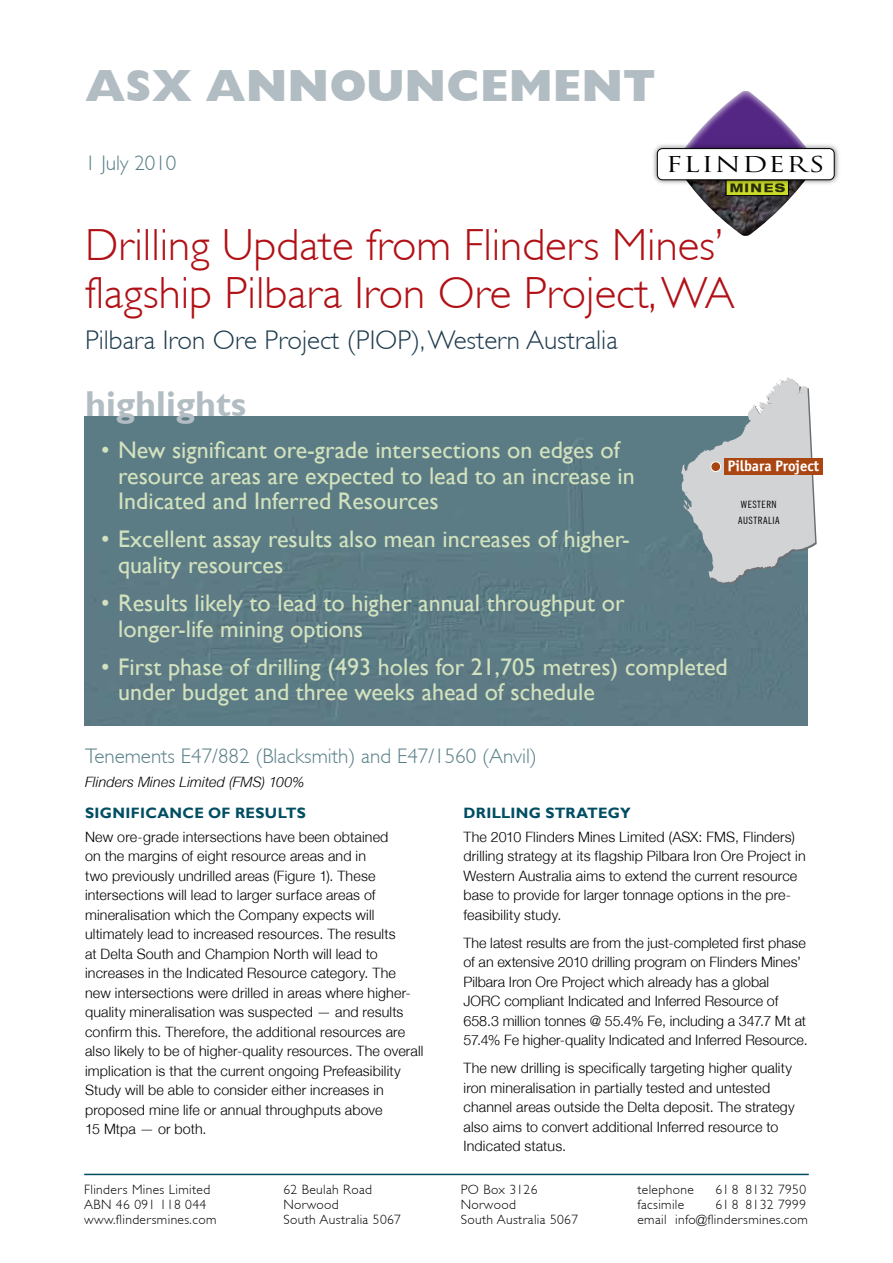
<style>
.page{position:relative;width:893px;height:1263px;background:#fff}
.page>*{position:absolute;margin:0;border:0;box-sizing:border-box;transform-origin:0 0}
.t1{font:300 45px/48px "Gill Sans";color:#b11116}
.t2{font:800 45px "Gill Sans";color:#b2bdc3}
.t3{font:700 36px "Gill Sans";color:#b2bdc3}
.t4{font:300 27px "Gill Sans";color:#1f3c4e}
.t5{font:24px/25.5px "Gill Sans";color:#d3e2be}
.t6{font:21.3px "Trajan Pro";letter-spacing:.05em;color:#000;scale:1.3 1}
.t7{font:300 21px "Gill Sans";color:#577e87}
.t8{font:15.15px "Officina Sans ITCTT Bold";color:#fff}
.t9{font:700 15px "Gill Sans";letter-spacing:.02em;color:#014e62}
.t10{font:300 14.25px/19.5px "Helvetica Neue";letter-spacing:.01em;color:#000}
.t11{font:italic 300 14.25px "Helvetica Neue";letter-spacing:.015em;color:#000}
.t12{font:300 13.5px/15px "Gill Sans";letter-spacing:.025em;color:#000}
.t13{font:800 expanded 11.7px "Helvetica Neue";letter-spacing:.13em;color:#000}
.t14{font:condensed 10.05px/15.3px "News Gothic BT";letter-spacing:.05em;color:#000}
</style>
<div class="page">
<div style="left:84px;top:416px;width:724px;height:310px;background:#5b7c85"></div>
<hr style="left:84px;top:1174px;width:725px;height:1px;background:#014e62">
<svg style="left:681px;top:377px;width:136px;height:207px"></svg>
<div style="left:711px;top:462px;width:10px;height:9px;background:#aa4611;border-radius:50%"></div>
<div style="left:710px;top:461px;width:11px;height:11px;border:1px solid #fff;border-radius:50%"></div>
<div style="left:724px;top:458px;width:98px;height:16px;background:#aa4611"></div>
<svg style="left:690px;top:91px;width:111px;height:145px"></svg>
<div style="left:726px;top:180px;width:62px;height:16px;background:#cbdb2a"></div>
<div style="left:726px;top:180px;width:63px;height:16px;border:1px solid #070404"></div>
<img style="left:653px;top:141px;width:186px;height:47px">
<div style="left:657px;top:149px;width:177px;height:31px;background:#fff;border-radius:5px"></div>
<div style="left:657px;top:148px;width:177px;height:32px;border:1px solid #000;border-radius:5px"></div>
<h1 class="t2" style="left:85px;top:60px;width:572px">ASX ANNOUNCEMENT</h1>
<h3 class="t7" style="left:85px;top:151px;width:93px">1 July 2010</h3>
<h3 class="t6" style="left:666px;top:151px;width:124px">FLINDERS</h3>
<p class="t13" style="left:729px;top:181px;width:57px">MINES</p>
<h1 class="t1" style="left:85px;top:222px;width:651px">Drilling Update from Flinders Mines’ flagship Pilbara Iron Ore Project, WA</h1>
<h3 class="t4" style="left:85px;top:324px;width:534px">Pilbara Iron Ore Project (PIOP), Western Australia</h3>
<h2 class="t3" style="left:85px;top:383px;width:163px">highlights</h2>
<h3 class="t5" style="left:118px;top:438px;width:518px;text-indent:-17px">• New significant ore-grade intersections on edges of resource areas are expected to lead to an increase in<br>Indicated and Inferred Resources</h3>
<h3 class="t5" style="left:118px;top:527px;width:513px;text-indent:-17px">• Excellent assay results also mean increases of higher&shy;quality resources</h3>
<h3 class="t5" style="left:118px;top:591px;width:508px;text-indent:-17px">• Results likely to lead to higher annual throughput or longer-life mining options</h3>
<h3 class="t5" style="left:118px;top:654px;width:611px;text-indent:-17px">• First phase of drilling (493 holes for 21,705 metres) completed under budget and three weeks ahead of schedule</h3>
<p class="t8" style="left:727px;top:456px;width:93px">Pilbara Project</p>
<p class="t14" style="left:738px;top:497px;width:43px">WESTERN<br>AUSTRALIA</p>
<h3 class="t7" style="left:85px;top:744px;width:453px">Tenements E47/882 (Blacksmith) and E47/1560 (Anvil)</h3>
<p class="t11" style="left:85px;top:773px;width:221px">Flinders Mines Limited (FMS) 100%</p>
<p class="t9" style="left:85px;top:804px;width:220px">SIGNIFICANCE OF RESULTS</p>
<p class="t10" style="left:85px;top:826px;width:340px">New ore-grade intersections have been obtained<br>on the margins of eight resource areas and in<br>two previously undrilled areas (Figure 1). These intersections will lead to larger surface areas of mineralisation which the Company expects will ultimately lead to increased resources. The results<br>at Delta South and Champion North will lead to increases in the Indicated Resource category. The new intersections were drilled in areas where higher&shy;quality mineralisation was suspected — and results confirm this. Therefore, the additional resources are also likely to be of higher-quality resources. The overall implication is that the current ongoing Prefeasibility Study will be able to consider either increases in proposed mine life or annual throughputs above<br>15 Mtpa —─ or both.</p>
<p class="t9" style="left:463px;top:804px;width:169px">DRILLING STRATEGY</p>
<p class="t10" style="left:463px;top:826px;width:344px">The 2010 Flinders Mines Limited (ASX: FMS, Flinders) drilling strategy at its flagship Pilbara Iron Ore Project in Western Australia aims to extend the current resource base to provide for larger tonnage options in the pre&shy;feasibility study.</p>
<p class="t10" style="left:463px;top:932px;width:346px">The latest results are from the just-completed first phase of an extensive 2010 drilling program on Flinders Mines’ Pilbara Iron Ore Project which already has a global JORC compliant Indicated and Inferred Resource of 658.3 million tonnes @ 55.4% Fe, including a 347.7 Mt at 57.4% Fe higher-quality Indicated and Inferred Resource.</p>
<p class="t10" style="left:463px;top:1058px;width:333px">The new drilling is specifically targeting higher quality iron mineralisation in partially tested and untested channel areas outside the Delta deposit. The strategy also aims to convert additional Inferred resource to Indicated status.</p>
<p class="t12" style="left:84px;top:1182px;width:134px">Flinders Mines Limited<br>ABN 46 091 118 044 www.flindersmines.com</p>
<p class="t12" style="left:283px;top:1182px;width:119px">62 Beulah Road<br>Norwood<br>South Australia 5067</p>
<p class="t12" style="left:461px;top:1182px;width:119px">PO Box 3126<br>Norwood<br>South Australia 5067</p>
<p class="t12" style="left:637px;top:1182px;width:58px">telephone</p>
<p class="t12" style="left:715px;top:1182px;width:92px">61 8 8132 7950</p>
<p class="t12" style="left:637px;top:1197px;width:48px">facsimile</p>
<p class="t12" style="left:637px;top:1197px;width:172px;text-align:right">61 8 8132 7999<br>email info@flindersmines.com</p>
</div>
